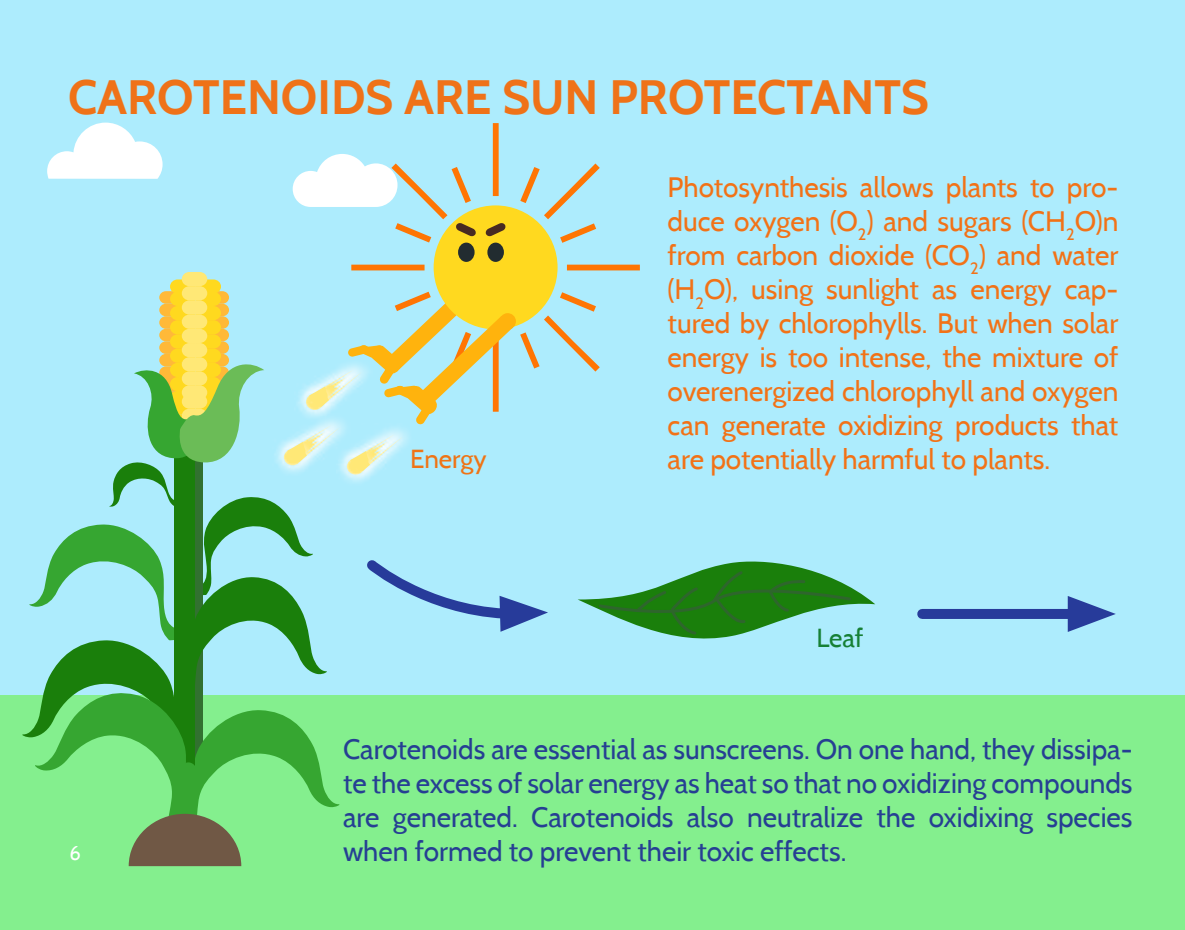
<style>
.page{position:relative;width:1185px;height:930px;background:#fff}
.page>*{position:absolute;margin:0;border:0;box-sizing:border-box;transform-origin:0 0}
.t1{font:700 48px "Cabin";color:#ef7218}
.t2{font:28px/34px "Cabin";color:#f27217;text-align:justify}
.t3{font:28px/34px "Cabin";color:#263f93;text-align:justify}
.t4{font:26px "Cabin";color:#ef7416}
.t5{font:26px "Cabin";color:#168035}
.t6{font:20px "Cabin";color:#fff}
</style>
<div class="page">
<div style="left:0;top:0;width:1185px;height:833px;background:#adecfd"></div>
<div style="left:0;top:695px;width:1185px;height:235px;background:#84ef8e"></div>
<svg style="left:293px;top:154px;width:58px;height:53px"></svg>
<svg style="left:47px;top:123px;width:116px;height:56px"></svg>
<div style="left:159px;top:291px;width:23px;height:13px;background:#ffb938;border-radius:7px"></div>
<div style="left:207px;top:291px;width:22px;height:13px;background:#ffb938;border-radius:7px"></div>
<div style="left:170px;top:279px;width:26px;height:15px;background:#ffd91f;border-radius:7px"></div>
<div style="left:170px;top:292px;width:26px;height:14px;background:#ffd91f;border-radius:7px"></div>
<div style="left:196px;top:279px;width:25px;height:15px;background:#ffd91f;border-radius:7px"></div>
<div style="left:196px;top:292px;width:25px;height:14px;background:#ffd91f;border-radius:7px"></div>
<div style="left:182px;top:272px;width:25px;height:14px;background:#ffe876;border-radius:7px"></div>
<div style="left:182px;top:286px;width:25px;height:14px;background:#ffe876;border-radius:7px"></div>
<svg style="left:182px;top:300px;width:25px;height:15px"></svg>
<svg style="left:351px;top:123px;width:289px;height:249px"></svg>
<div style="left:434px;top:205px;width:124px;height:124px;background:#ffd91f;border-radius:50%"></div>
<svg style="left:485px;top:223px;width:21px;height:14px"></svg>
<svg style="left:456px;top:223px;width:20px;height:14px"></svg>
<svg style="left:578px;top:561px;width:297px;height:78px"></svg>
<div style="left:487px;top:243px;width:17px;height:19px;background:#222c30;border-radius:50%"></div>
<div style="left:458px;top:243px;width:17px;height:19px;background:#222c30;border-radius:50%"></div>
<svg style="left:22px;top:301px;width:540px;height:565px"></svg>
<div style="left:922px;top:609px;width:151px;height:10px;background:#273b9a"></div>
<svg style="left:1067px;top:596px;width:49px;height:36px"></svg>
<h1 class="t1" style="left:68px;top:69px;width:862px">CAROTENOIDS ARE SUN PROTECTANTS</h1>
<p class="t6" style="left:69px;top:841px;width:13px">6</p>
<p class="t4" style="left:410px;top:443px;width:78px">Energy</p>
<p class="t2" style="left:668px;top:170px;width:452px">Photosynthesis allows plants to pro&shy;duce oxygen (O<sub>2</sub>) and sugars (CH<sub>2</sub>O)n from carbon dioxide (CO<sub>2</sub>) and water (H<sub>2</sub>O), using sunlight as energy cap&shy;tured by chlorophylls. But when solar energy is too intense, the mixture of overenergized chlorophyll and oxygen can generate oxidizing products that are potentially harmful to plants.</p>
<p class="t5" style="left:816px;top:622px;width:49px">Leaf</p>
<p class="t3" style="left:343px;top:731px;width:791px">Carotenoids are essential as sunscreens. On one hand, they dissipa&shy;te the excess of solar energy as heat so that no oxidizing compounds are generated. Carotenoids also neutralize the oxidixing species when formed to prevent their toxic effects.</p>
</div>
